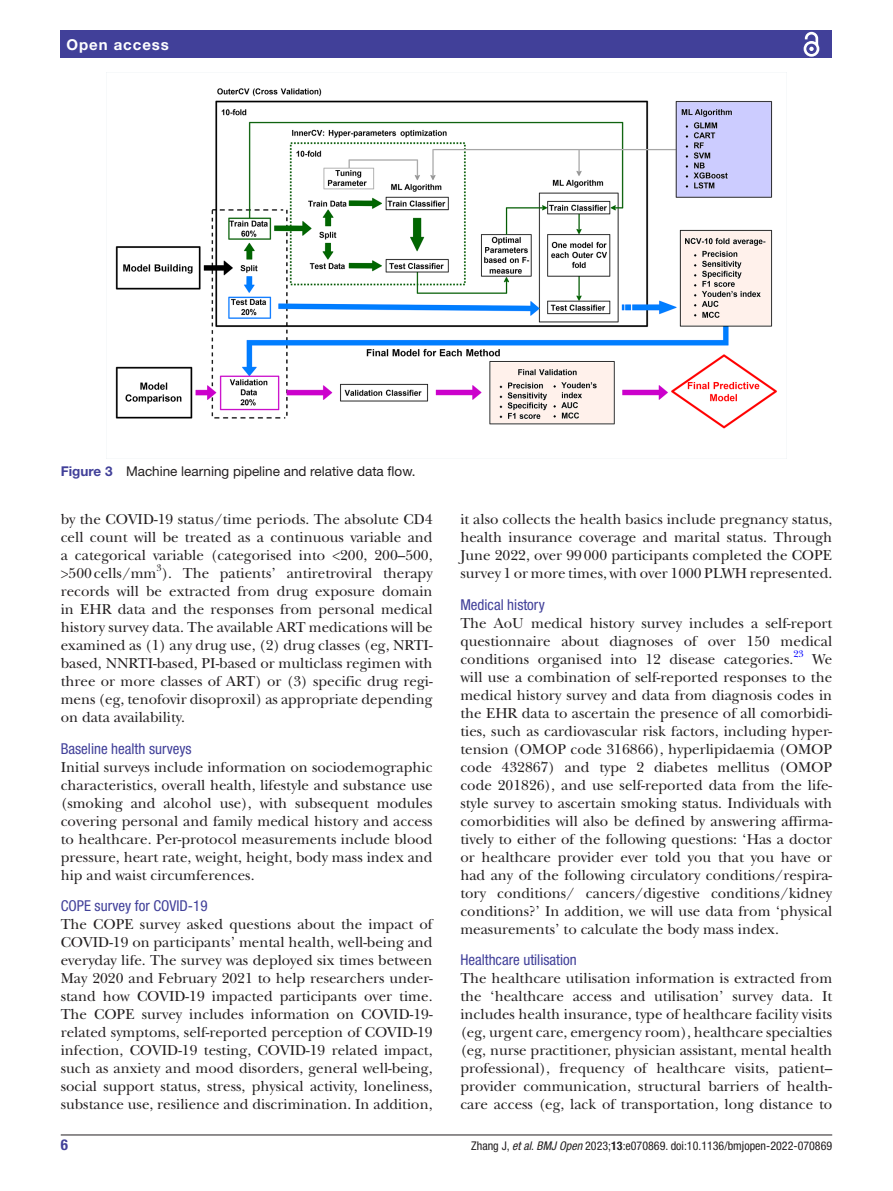
<style>
.page{position:relative;width:893px;height:1191px;background:#fff}
.page>*{position:absolute;margin:0;border:0;box-sizing:border-box;transform-origin:0 0}
.t1{font:15px/18px "New Baskerville";color:#231f20;text-align:justify}
.t2{font:condensed 15px "Helvetica Neue LT Std";color:#414099}
.t3{font:700 15px "Helvetica Neue LT Std";letter-spacing:.065em;color:#fff}
.t4{font:700 condensed 15px "Helvetica Neue LT Std";color:#414099}
.t5{font:13.5px "Helvetica Neue LT Std";color:#231f20}
.t6{font:condensed 12px "Helvetica Neue LT Std";color:#231f20}
.t7{font:9.9px "New Baskerville";color:#00f}
.t8{font:9.9px "New Baskerville";color:#231f20}
.s1{font-weight:700;color:#414099}
.s2{font-style:italic}
.s3{font-weight:700}
</style>
<div class="page">
<hr style="left:61px;top:1134px;width:771px;height:1px;background:#231f20">
<div style="left:61px;top:31px;width:771px;height:27px;background:#414099"></div>
<svg style="left:803px;top:31px;width:17px;height:26px"></svg>
<img style="left:115px;top:88px;width:662px;height:341px">
<p class="t3" style="left:66px;top:35px;width:104px">Open access</p>
<p class="t5" style="left:61px;top:463px;width:356px"><span class="s1">Figure 3</span> Machine learning pipeline and relative data flow.</p>
<p class="t1" style="left:61px;top:510px;width:373px">by the COVID-19 status/time periods. The absolute CD4 cell count will be treated as a continuous variable and a categorical variable (categorised into &lt;200, 200–500, &gt;500cells/mm ). The patients’ antiretroviral therapy</p>
<p class="t8" style="left:157px;top:562px;width:7px">3</p>
<p class="t1" style="left:61px;top:582px;width:373px">records will be extracted from drug exposure domain in EHR data and the responses from personal medical history survey data. The available ART medications will be examined as (1) any drug use, (2) drug classes (eg, NRTI&shy;based, NNRTI-based, PI-based or multiclass regimen with three or more classes of ART) or (3) specific drug regi&shy;mens (eg, tenofovir disoproxil) as appropriate depending on data availability.</p>
<p class="t2" style="left:61px;top:739px;width:132px">Baseline health surveys</p>
<p class="t1" style="left:61px;top:758px;width:373px">Initial surveys include information on sociodemographic characteristics, overall health, lifestyle and substance use (smoking and alcohol use), with subsequent modules covering personal and family medical history and access to healthcare. Per-protocol measurements include blood pressure, heart rate, weight, height, body mass index and hip and waist circumferences.</p>
<p class="t2" style="left:61px;top:897px;width:148px">COPE survey for COVID-19</p>
<p class="t1" style="left:61px;top:915px;width:373px">The COPE survey asked questions about the impact of COVID-19 on participants’ mental health, well-being and everyday life. The survey was deployed six times between May 2020 and February 2021 to help researchers under&shy;stand how COVID-19 impacted participants over time.<br>The COPE survey includes information on COVID-19- related symptoms, self-reported perception of COVID-19 infection, COVID-19 testing, COVID-19 related impact, such as anxiety and mood disorders, general well-being, social support status, stress, physical activity, loneliness, substance use, resilience and discrimination. In addition,</p>
<p class="t1" style="left:460px;top:510px;width:373px">it also collects the health basics include pregnancy status, health insurance coverage and marital status. Through June 2022, over 99000 participants completed the COPE survey 1 or more times, with over 1000 PLWH represented.</p>
<p class="t2" style="left:460px;top:595px;width:86px">Medical history</p>
<p class="t1" style="left:460px;top:614px;width:373px">The AoU medical history survey includes a self-report questionnaire about diagnoses of over 150 medical conditions organised into 12 disease categories.</p>
<p class="t7" style="left:793px;top:648px;width:12px">23</p>
<p class="t1" style="left:460px;top:650px;width:373px;text-indent:352px">We will use a combination of self-reported responses to the medical history survey and data from diagnosis codes in the EHR data to ascertain the presence of all comorbidi&shy;ties, such as cardiovascular risk factors, including hyper&shy;tension (OMOP code 316866), hyperlipidaemia (OMOP code 432867) and type 2 diabetes mellitus (OMOP code 201826), and use self-reported data from the life&shy;style survey to ascertain smoking status. Individuals with comorbidities will also be defined by answering affirma&shy;tively to either of the following questions: ‘Has a doctor or healthcare provider ever told you that you have or had any of the following circulatory conditions/respira&shy;tory conditions/ cancers/digestive conditions/kidney conditions?’ In addition, we will use data from ‘physical measurements’ to calculate the body mass index.</p>
<p class="t2" style="left:460px;top:951px;width:118px">Healthcare utilisation</p>
<p class="t1" style="left:460px;top:969px;width:373px">The healthcare utilisation information is extracted from the ‘healthcare access and utilisation’ survey data. It includes health insurance, type of healthcare facility visits (eg, urgent care, emergency room), healthcare specialties (eg, nurse practitioner, physician assistant, mental health professional), frequency of healthcare visits, patient– provider communication, structural barriers of health&shy;care access (eg, lack of transportation, long distance to</p>
<p class="t4" style="left:61px;top:1135px;width:9px">6</p>
<p class="t6" style="left:471px;top:1138px;width:362px">Zhang J, <span class="s2">et al</span>. <span class="s2">BMJ Open</span> 2023;<span class="s3">13</span>:e070869. doi:10.1136/bmjopen-2022-070869</p>
</div>
